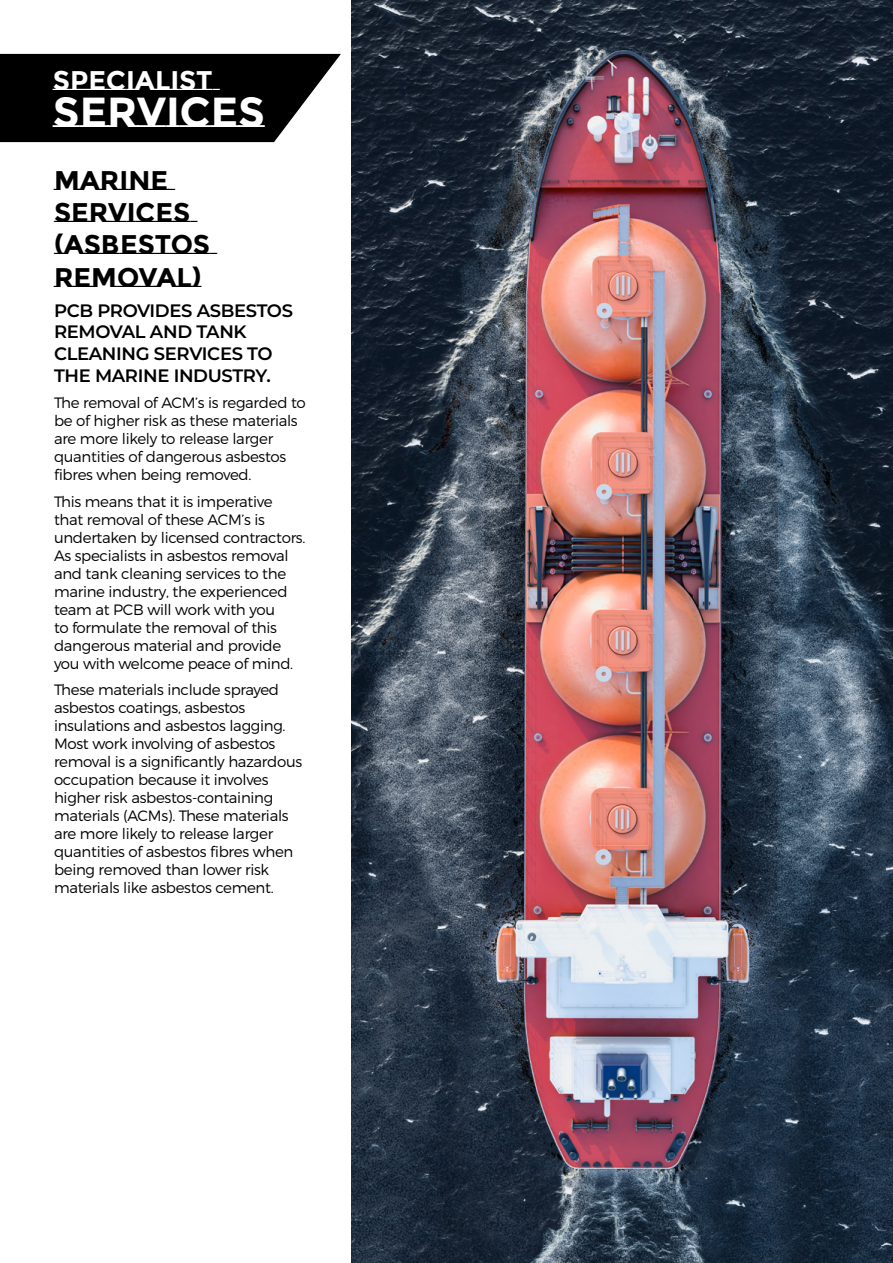
<style>
.page{position:relative;width:893px;height:1263px;background:#fff}
.page>*{position:absolute;margin:0;border:0;box-sizing:border-box;transform-origin:0 0}
.t1{font:700 42px "Montserrat Subrayada";color:#fff}
.t2{font:700 27px/32.4px "Montserrat Subrayada";color:#000}
.t3{font:700 27px "Montserrat Subrayada";color:#fff}
.t4{font:600 18px/21.6px "Montserrat";letter-spacing:-.02em;color:#000}
.t5{font:300 15px/18px "Montserrat";letter-spacing:-.02em;color:#000}
</style>
<div class="page">
<img style="left:351px;top:0;width:541px;height:1263px">
<svg style="left:0;top:54px;width:341px;height:88px;background:#191919"></svg>
<h2 class="t3" style="left:53px;top:64px;width:161px">SPECIALIST</h2>
<h1 class="t1" style="left:53px;top:87px;width:214px">SERVICES</h1>
<h2 class="t2" style="left:54px;top:164px;width:158px">MARINE<br>SERVICES (ASBESTOS<br>REMOVAL)</h2>
<p class="t4" style="left:54px;top:299px;width:241px">PCB PROVIDES ASBESTOS<br>REMOVAL AND TANK<br>CLEANING SERVICES TO<br>THE MARINE INDUSTRY.</p>
<p class="t5" style="left:54px;top:394px;width:253px">The removal of ACM’s is regarded to be of higher risk as these materials are more likely to release larger quantities of dangerous asbestos fibres when being removed.</p>
<p class="t5" style="left:54px;top:492px;width:253px">This means that it is imperative that removal of these ACM’s is undertaken by licensed contractors.<br>As specialists in asbestos removal and tank cleaning services to the marine industry, the experienced team at PCB will work with you<br>to formulate the removal of this dangerous material and provide you with welcome peace of mind.</p>
<p class="t5" style="left:54px;top:681px;width:250px">These materials include sprayed asbestos coatings, asbestos insulations and asbestos lagging.<br>Most work involving of asbestos removal is a significantly hazardous occupation because it involves higher risk asbestos-containing materials (ACMs). These materials are more likely to release larger quantities of asbestos fibres when being removed than lower risk materials like asbestos cement.</p>
</div>
